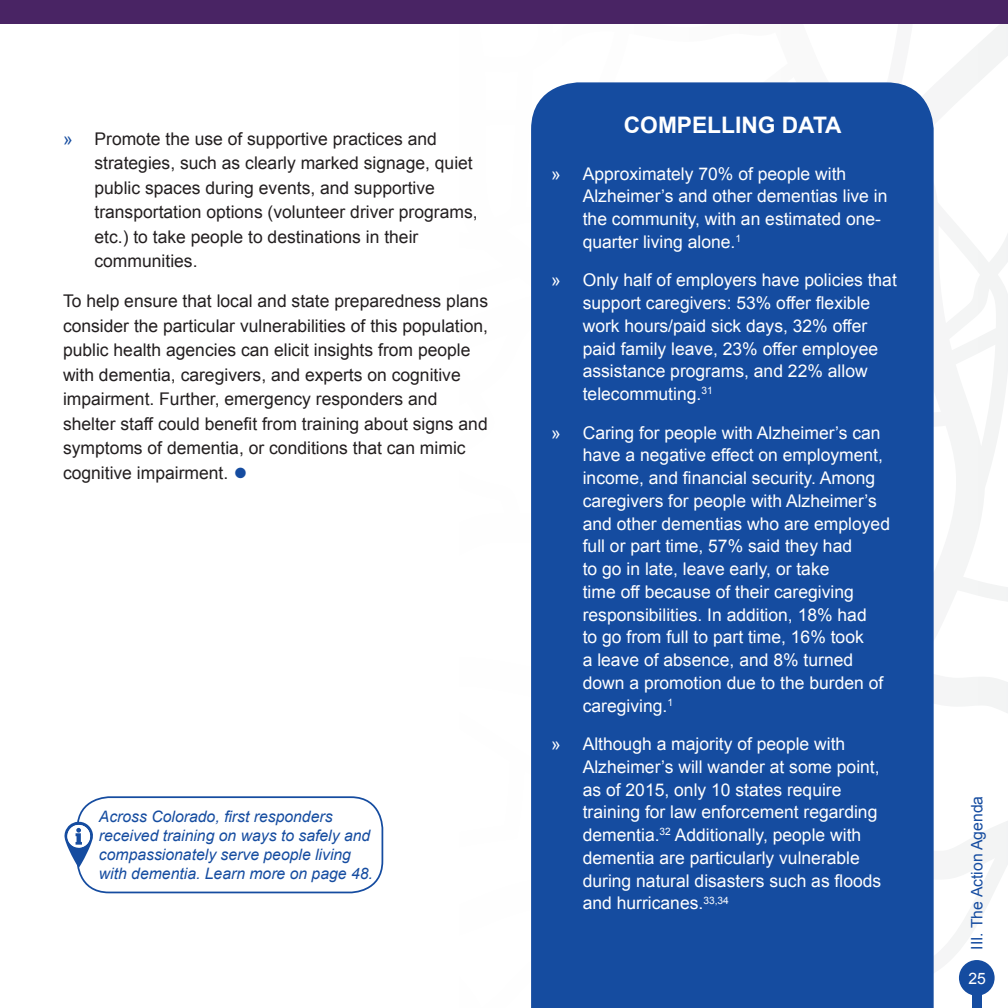
<style>
.page{position:relative;width:1008px;height:1008px;background:#fff}
.page>*{position:absolute;margin:0;border:0;box-sizing:border-box;transform-origin:0 0}
.t1{font:42px "Arial";color:#154ca0}
.t2{font:700 22.75px "Arial";color:#fff}
.t3{font:17.5px/22.8px "Arial";color:#fff}
.t4{font:17.5px/24.5px "Arial";color:#231f20}
.t5{font:17.5px "Arial";color:#154ca0}
.t6{font:italic 15.75px/18.9px "Arial";color:#154ca0}
.t7{font:15.75px "Arial";color:#154ca0}
.t8{font:15.75px "Arial";color:#fff}
</style>
<div class="page">
<div style="left:959px;top:960px;width:36px;height:36px;background:#154ca0;border-radius:50%"></div>
<div style="left:972px;top:992px;width:10px;height:16px;background:#154ca0"></div>
<div style="left:0;top:0;width:1008px;height:23px;background:#492464"></div>
<div style="left:77px;top:796px;width:306px;height:97px;border:2px solid #154ca0;border-radius:32px"></div>
<svg style="left:65px;top:822px;width:28px;height:46px"></svg>
<svg style="left:531px;top:82px;width:403px;height:926px;background:#174da0"></svg>
<p class="t5" style="left:63px;top:127px;width:11px">»</p>
<p class="t4" style="left:95px;top:127px;width:385px">Promote the use of supportive practices and strategies, such as clearly marked signage, quiet public spaces during events, and supportive transportation options (volunteer driver programs, etc.) to take people to destinations in their communities.</p>
<p class="t4" style="left:63px;top:289px;width:427px">To help ensure that local and state preparedness plans consider the particular vulnerabilities of this population, public health agencies can elicit insights from people with dementia, caregivers, and experts on cognitive impairment. Further, emergency responders and shelter staff could benefit from training about signs and symptoms of dementia, or conditions that can mimic cognitive impairment.</p>
<h1 class="t1" style="left:233px;top:445px;width:16px">•</h1>
<p class="t6" style="left:99px;top:807px;width:276px">Across Colorado, first responders received training on ways to safely and compassionately serve people living with dementia. Learn more on page 48.</p>
<p class="t3" style="left:551px;top:162px;width:11px">»</p>
<p class="t3" style="left:551px;top:269px;width:11px">»</p>
<p class="t3" style="left:551px;top:421px;width:11px">»</p>
<p class="t3" style="left:551px;top:733px;width:11px">»</p>
<p class="t2" style="left:624px;top:110px;width:219px">COMPELLING DATA</p>
<p class="t3" style="left:583px;top:162px;width:306px">Approximately 70% of people with Alzheimer’s and other dementias live in the community, with an estimated one&shy;quarter living alone.<sup>1</sup></p>
<p class="t3" style="left:583px;top:269px;width:316px">Only half of employers have policies that support caregivers: 53% offer flexible work hours/paid sick days, 32% offer paid family leave, 23% offer employee assistance programs, and 22% allow telecommuting.<sup>31</sup></p>
<p class="t3" style="left:583px;top:421px;width:309px">Caring for people with Alzheimer’s can have a negative effect on employment, income, and financial security. Among caregivers for people with Alzheimer’s and other dementias who are employed full or part time, 57% said they had<br>to go in late, leave early, or take<br>time off because of their caregiving responsibilities. In addition, 18% had<br>to go from full to part time, 16% took<br>a leave of absence, and 8% turned down a promotion due to the burden of caregiving.<sup>1</sup></p>
<p class="t3" style="left:583px;top:733px;width:300px">Although a majority of people with Alzheimer’s will wander at some point, as of 2015, only 10 states require training for law enforcement regarding dementia.<sup>32</sup> Additionally, people with dementia are particularly vulnerable during natural disasters such as floods and hurricanes.<sup>33,34</sup></p>
<p class="t7" style="left:967px;top:950px;width:155px;rotate:-90deg">III. The Action Agenda</p>
<p class="t8" style="left:968px;top:968px;width:19px">25</p>
</div>
